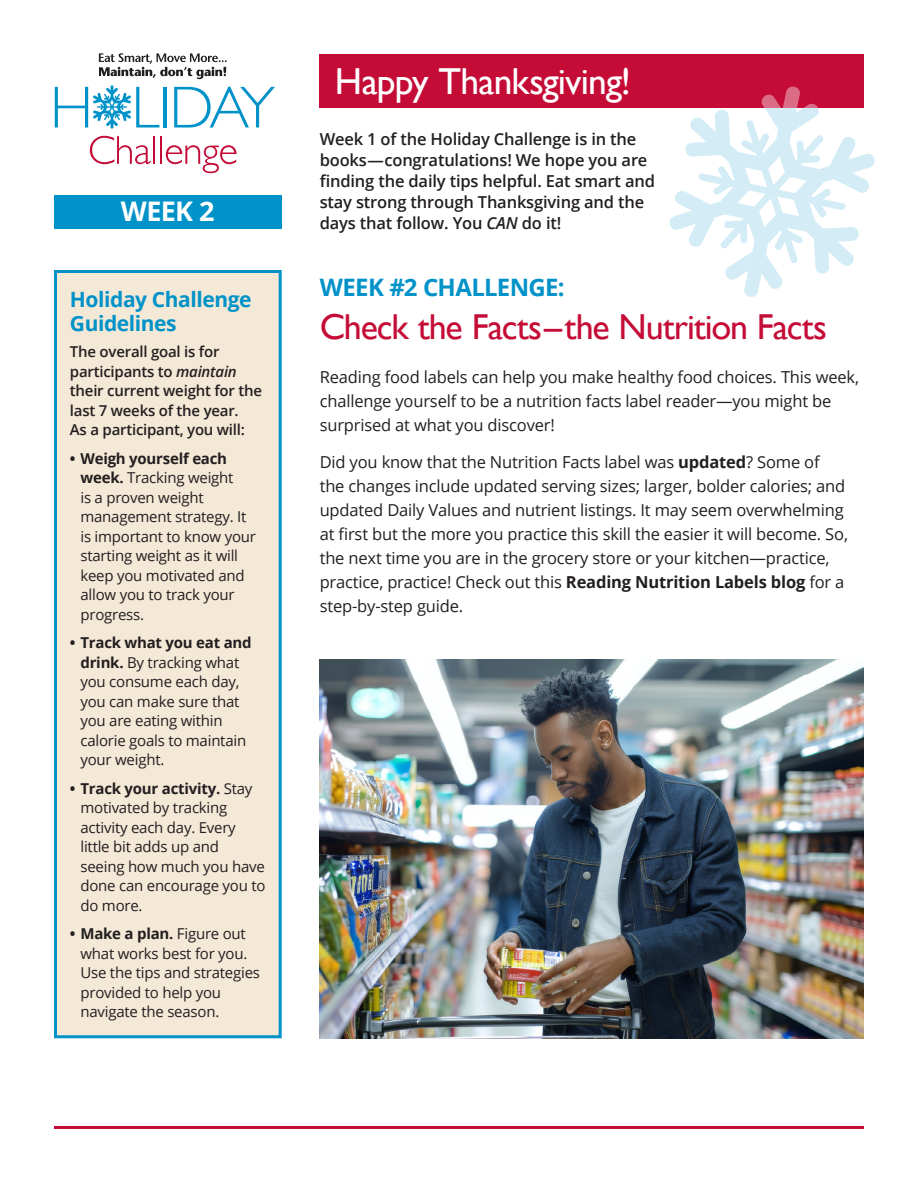
<style>
.page{position:relative;width:918px;height:1188px;background:#fff}
.page>*{position:absolute;margin:0;border:0;box-sizing:border-box;transform-origin:0 0}
.Header_1{font:37.5px "Gill Sans";letter-spacing:-.02em;color:#fff}
.Header_1-2{font:36px "Gill Sans";letter-spacing:-.03em;color:#c40c37}
.Header_1-3{font:700 27px "Open Sans";color:#fff}
.Header_1-4{font:700 24px "Open Sans";letter-spacing:-.025em;color:#0092c8}
.Body{font:700 21px/24px "Open Sans";letter-spacing:-.02em;color:#0092c8}
.Body-2{font:16.5px/24px "Open Sans";letter-spacing:-.01em;color:#231f20}
.t1{font:600 16.5px/21px "Open Sans";letter-spacing:-.01em;color:#231f20}
.Body-3{font:15px/19.5px "Open Sans";letter-spacing:-.015em;color:#231f20}
.Body-4{font:600 15px/19.5px "Open Sans";letter-spacing:-.015em;color:#231f20}
.s1{font-style:italic}
.s2{font-weight:700}
</style>
<div class="page">
<div style="left:54px;top:195px;width:228px;height:34px;background:#0092c8"></div>
<div style="left:320px;top:54px;width:544px;height:54px;background:#c40c37"></div>
<svg style="left:669px;top:86px;width:206px;height:211px"></svg>
<svg style="left:99px;top:53px;width:128px;height:26px"></svg>
<svg style="left:90px;top:136px;width:61px;height:28px"></svg>
<hr style="left:153px;top:136px;width:2px;height:28px;background:#c40c37">
<hr style="left:160px;top:136px;width:2px;height:28px;background:#c40c37">
<svg style="left:166px;top:145px;width:71px;height:28px"></svg>
<hr style="left:163px;top:87px;width:3px;height:41px;background:#0092c8">
<svg style="left:174px;top:87px;width:101px;height:41px"></svg>
<svg style="left:55px;top:85px;width:104px;height:44px"></svg>
<hr style="left:54px;top:1126px;width:810px;height:3px;background:#c40c37">
<div style="left:54px;top:270px;width:228px;height:768px;background:#f4e8d7;border:3px solid #0092c8"></div>
<img style="left:320px;top:659px;width:544px;height:379px">
<p class="Header_1-3" style="left:121px;top:192px;width:95px">WEEK 2</p>
<p class="Body" style="left:70px;top:287px;width:183px">Holiday Challenge<br>Guidelines</p>
<p class="Body-4" style="left:70px;top:342px;width:194px">The overall goal is for participants to <span class="s1">maintain </span>their current weight for the last 7 weeks of the year.<br>As a participant, you will:</p>
<p class="Body-3" style="left:80px;top:448px;width:177px;text-indent:-10px"><span class="s2">• Weigh yourself each week.</span> Tracking weight<br>is a proven weight management strategy. It is important to know your starting weight as it will keep you motivated and allow you to track your progress.</p>
<p class="Body-3" style="left:80px;top:633px;width:173px;text-indent:-10px"><span class="s2">• Track what you eat and drink.</span> By tracking what you consume each day, you can make sure that you are eating within calorie goals to maintain your weight.</p>
<p class="Body-3" style="left:80px;top:778px;width:187px;text-indent:-10px"><span class="s2">• Track your activity.</span> Stay motivated by tracking activity each day. Every little bit adds up and seeing how much you have done can encourage you to do more.</p>
<p class="Body-3" style="left:80px;top:924px;width:181px;text-indent:-10px"><span class="s2">• Make a plan.</span> Figure out what works best for you.<br>Use the tips and strategies provided to help you navigate the season.</p>
<p class="Header_1" style="left:335px;top:59px;width:298px">Happy Thanksgiving!</p>
<p class="t1" style="left:320px;top:128px;width:337px">Week 1 of the Holiday Challenge is in the books—congratulations! We hope you are finding the daily tips helpful. Eat smart and stay strong through Thanksgiving and the days that follow. You <span class="s1">CAN</span> do it!</p>
<p class="Header_1-4" style="left:320px;top:270px;width:246px">WEEK #2 CHALLENGE:</p>
<p class="Header_1-2" style="left:320px;top:305px;width:509px">Check the Facts–the Nutrition Facts</p>
<p class="Body-2" style="left:320px;top:364px;width:541px">Reading food labels can help you make healthy food choices. This week, challenge yourself to be a nutrition facts label reader—you might be surprised at what you discover!</p>
<p class="Body-2" style="left:320px;top:450px;width:530px">Did you know that the Nutrition Facts label was <span class="s2">updated</span>? Some of the changes include updated serving sizes; larger, bolder calories; and updated Daily Values and nutrient listings. It may seem overwhelming at first but the more you practice this skill the easier it will become. So, the next time you are in the grocery store or your kitchen—practice, practice, practice! Check out this <span class="s2">Reading Nutrition Labels blog</span> for a step-by-step guide.</p>
</div>
